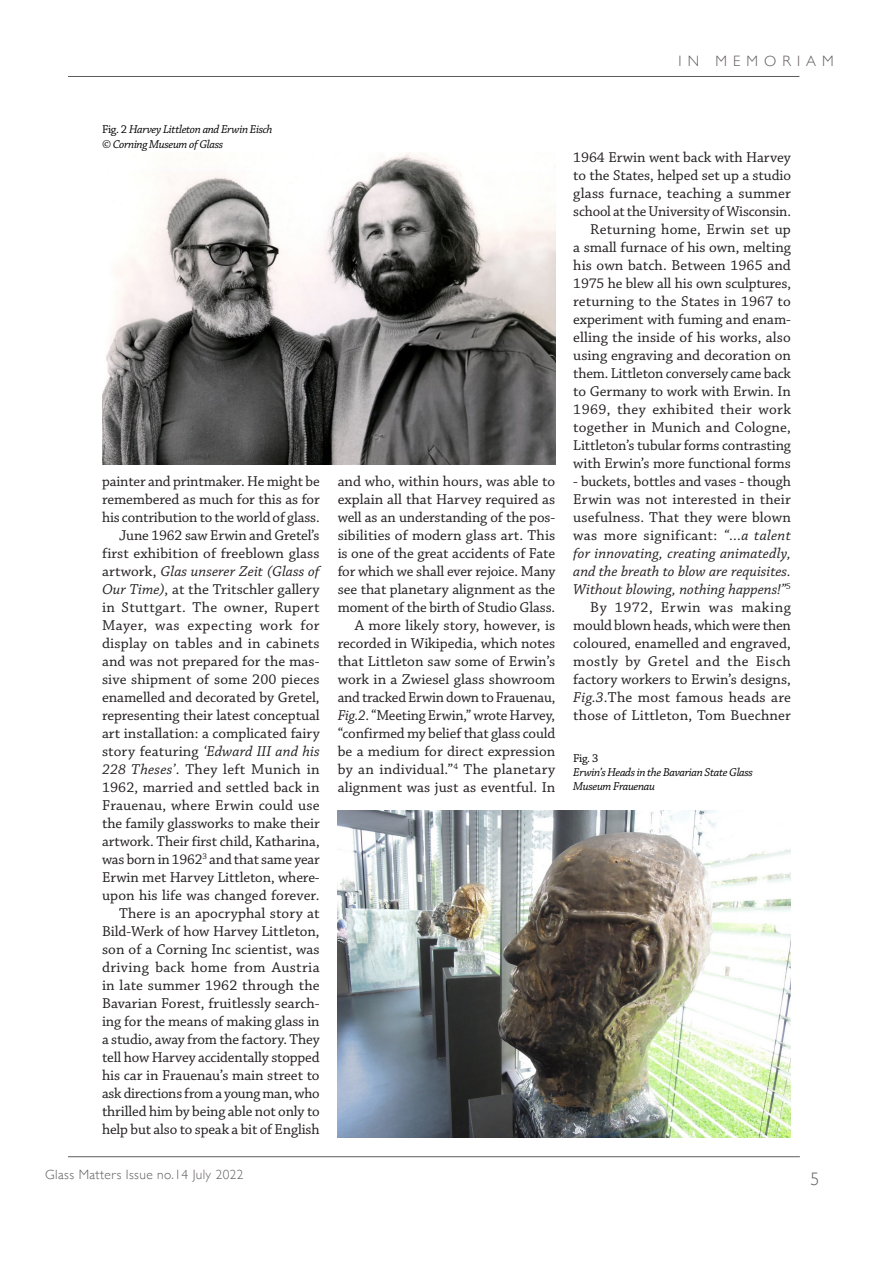
<style>
.page{position:relative;width:893px;height:1263px;background:#fff}
.page>*{position:absolute;margin:0;border:0;box-sizing:border-box;transform-origin:0 0}
.t1{font:300 18px "Gill Sans";color:#615c5c}
.Main_Copy_2{font:15px/18px "Chaparral Pro";letter-spacing:-.005em;color:#231f20;text-align:justify}
.t2{font:300 15px "Gill Sans";letter-spacing:.41em;color:#615c5c}
.t3{font:300 13.5px "Gill Sans";letter-spacing:.03em;color:#615c5c}
.t4{font:italic 12px/14.4px "Chaparral Pro";letter-spacing:-.03em;color:#000}
.t5{font:12px "Chaparral Pro";color:#000}
.s1{font-style:normal}
.s2{font-style:italic}
</style>
<div class="page">
<hr style="left:68px;top:76px;width:731px;height:1px;background:#615c5c">
<hr style="left:68px;top:1156px;width:732px;height:1px;background:#615c5c">
<img style="left:102px;top:153px;width:453px;height:312px">
<img style="left:338px;top:810px;width:453px;height:327px">
<p class="t2" style="left:678px;top:49px;width:157px">IN MEMORIAM</p>
<p class="t4" style="left:102px;top:123px;width:172px"><span class="s1">Fig. 2</span> Harvey Littleton and Erwin Eisch © Corning Museum of Glass</p>
<p class="Main_Copy_2" style="left:102px;top:473px;width:219px">painter and printmaker. He might be remembered as much for this as for his contribution to the world of glass.</p>
<p class="Main_Copy_2" style="left:102px;top:527px;width:219px;text-indent:17px">June 1962 saw Erwin and Gretel’s first exhibition of freeblown glass artwork, <span class="s2">Glas unserer Zeit (Glass of Our Time)</span>, at the Tritschler gallery in Stuttgart. The owner, Rupert Mayer, was expecting work for display on tables and in cabinets and was not prepared for the mas&shy;sive shipment of some 200 pieces enamelled and decorated by Gretel, representing their latest conceptual art installation: a complicated fairy story featuring <span class="s2">‘Edward III and his 228 Theses’</span>. They left Munich in 1962, married and settled back in Frauenau, where Erwin could use the family glassworks to make their artwork. Their first child, Katharina, was born in 1962<sup>3</sup> and that same year Erwin met Harvey Littleton, where&shy;upon his life was changed forever.</p>
<p class="Main_Copy_2" style="left:102px;top:905px;width:219px;text-indent:17px">There is an apocryphal story at Bild-Werk of how Harvey Littleton, son of a Corning Inc scientist, was driving back home from Austria in late summer 1962 through the Bavarian Forest, fruitlessly search&shy;ing for the means of making glass in a studio, away from the factory. They tell how Harvey accidentally stopped his car in Frauenau’s main street to ask directions from a young man, who thrilled him by being able not only to help but also to speak a bit of English</p>
<p class="t3" style="left:45px;top:1164px;width:200px">Glass Matters Issue no.14 July 2022</p>
<p class="Main_Copy_2" style="left:338px;top:473px;width:219px">and who, within hours, was able to explain all that Harvey required as well as an understanding of the pos&shy;sibilities of modern glass art. This is one of the great accidents of Fate for which we shall ever rejoice. Many see that planetary alignment as the moment of the birth of Studio Glass.</p>
<p class="Main_Copy_2" style="left:338px;top:617px;width:219px;text-indent:17px">A more likely story, however, is recorded in Wikipedia, which notes that Littleton saw some of Erwin’s work in a Zwiesel glass showroom and tracked Erwin down to Frauenau, <span class="s2">Fig.2</span>. “Meeting Erwin,” wrote Harvey, “confirmed my belief that glass could be a medium for direct expression by an individual.”<sup>4</sup> The planetary alignment was just as eventful. In</p>
<p class="Main_Copy_2" style="left:573px;top:149px;width:219px">1964 Erwin went back with Harvey to the States, helped set up a studio glass furnace, teaching a summer school at the University of Wisconsin.</p>
<p class="Main_Copy_2" style="left:573px;top:221px;width:219px;text-indent:17px">Returning home, Erwin set up a small furnace of his own, melting his own batch. Between 1965 and 1975 he blew all his own sculptures, returning to the States in 1967 to experiment with fuming and enam&shy;elling the inside of his works, also using engraving and decoration on them. Littleton conversely came back to Germany to work with Erwin. In 1969, they exhibited their work together in Munich and Cologne, Littleton’s tubular forms contrasting with Erwin’s more functional forms</p>
<p class="Main_Copy_2" style="left:573px;top:473px;width:219px">- buckets, bottles and vases - though Erwin was not interested in their usefulness. That they were blown was more significant: <span class="s2">“…a talent for innovating, creating animatedly, and the breath to blow are requisites.<br>Without blowing, nothing happens!”</span><sup>5</sup></p>
<p class="Main_Copy_2" style="left:573px;top:599px;width:219px;text-indent:17px">By 1972, Erwin was making mould blown heads, which were then coloured, enamelled and engraved, mostly by Gretel and the Eisch factory workers to Erwin’s designs, <span class="s2">Fig.3</span>.The most famous heads are those of Littleton, Tom Buechner</p>
<p class="t5" style="left:573px;top:751px;width:27px">Fig. 3</p>
<p class="t4" style="left:573px;top:765px;width:181px">Erwin’s Heads in the Bavarian State Glass<br>Museum Frauenau</p>
<p class="t1" style="left:810px;top:1165px;width:10px">5</p>
</div>
